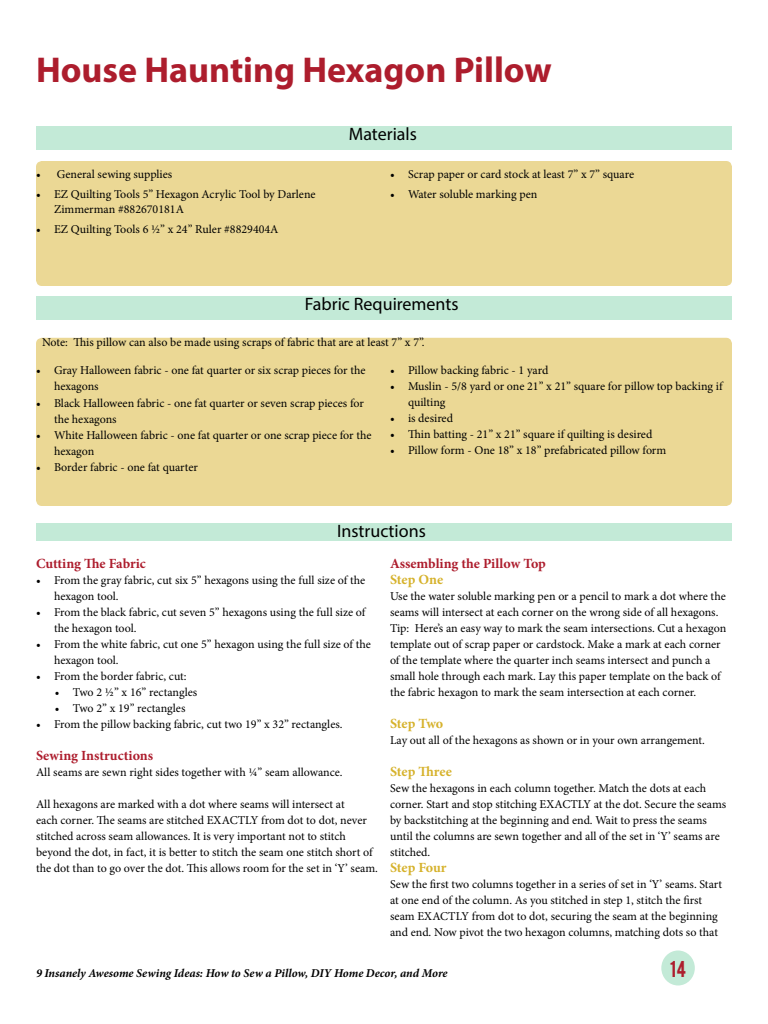
<style>
.page{position:relative;width:768px;height:1024px;background:#fff}
.page>*{position:absolute;margin:0;border:0;box-sizing:border-box;transform-origin:0 0}
.t1{font:700 36px "Myriad Pro";color:#ad1d2d}
.t2{font:18px "Myriad Pro";color:#000}
.t3{font:18px "Bebas";color:#ad1d2d}
.t4{font:700 14px "Minion Pro";letter-spacing:-.005em;color:#ad1d2d}
.t5{font:700 14px "Minion Pro";letter-spacing:-.01em;color:#d6b22c}
.t6{font:12px/16px "Minion Pro";letter-spacing:-.005em;color:#000}
.t7{font:italic 700 12px "Minion Pro";letter-spacing:-.005em;color:#000}
</style>
<div class="page">
<div style="left:661px;top:951px;width:34px;height:34px;background:#c3ead7;border-radius:50%"></div>
<div style="left:36px;top:161px;width:696px;height:125px;background:#ebd895;border-radius:6px"></div>
<div style="left:36px;top:127px;width:696px;height:23px;background:#c3ead7"></div>
<div style="left:36px;top:297px;width:696px;height:23px;background:#c3ead7"></div>
<div style="left:36px;top:338px;width:696px;height:168px;background:#ebd895;border-radius:6px"></div>
<div style="left:36px;top:523px;width:696px;height:18px;background:#c3ead7"></div>
<h1 class="t1" style="left:36px;top:46px;width:517px">House Haunting Hexagon Pillow</h1>
<p class="t6" style="left:36px;top:166px;width:138px">• General sewing supplies</p>
<p class="t6" style="left:54px;top:187px;width:263px;line-height:14.4px;text-indent:-18px">• EZ Quilting Tools 5” Hexagon Acrylic Tool by Darlene<br>Zimmerman #882670181A</p>
<p class="t6" style="left:36px;top:221px;width:244px">• EZ Quilting Tools 6 ½” x 24” Ruler #8829404A</p>
<h2 class="t2" style="left:349px;top:123px;width:70px">Materials</h2>
<p class="t6" style="left:390px;top:166px;width:246px">• Scrap paper or card stock at least 7” x 7” square</p>
<p class="t6" style="left:390px;top:186px;width:149px">• Water soluble marking pen</p>
<h2 class="t2" style="left:305px;top:293px;width:155px">Fabric Requirements</h2>
<p class="t6" style="left:42px;top:335px;width:384px">Note: This pillow can also be made using scraps of fabric that are at least 7” x 7”.</p>
<p class="t6" style="left:54px;top:362px;width:313px;text-indent:-18px">• Gray Halloween fabric - one fat quarter or six scrap pieces for the hexagons</p>
<p class="t6" style="left:54px;top:395px;width:311px;text-indent:-18px">• Black Halloween fabric - one fat quarter or seven scrap pieces for the hexagons</p>
<p class="t6" style="left:54px;top:427px;width:319px;text-indent:-18px">• White Halloween fabric - one fat quarter or one scrap piece for the hexagon</p>
<p class="t6" style="left:36px;top:459px;width:163px">• Border fabric - one fat quarter</p>
<p class="t6" style="left:390px;top:362px;width:160px">• Pillow backing fabric - 1 yard</p>
<p class="t6" style="left:408px;top:378px;width:316px;text-indent:-18px">• Muslin - 5/8 yard or one 21” x 21” square for pillow top backing if quilting</p>
<p class="t6" style="left:390px;top:410px;width:65px">• is desired</p>
<p class="t6" style="left:390px;top:426px;width:264px">• Thin batting - 21” x 21” square if quilting is desired</p>
<p class="t6" style="left:390px;top:442px;width:278px">• Pillow form - One 18” x 18” prefabricated pillow form</p>
<h2 class="t2" style="left:337px;top:520px;width:90px">Instructions</h2>
<p class="t4" style="left:36px;top:554px;width:111px">Cutting The Fabric</p>
<p class="t6" style="left:54px;top:572px;width:313px;text-indent:-18px">• From the gray fabric, cut six 5” hexagons using the full size of the hexagon tool.</p>
<p class="t6" style="left:54px;top:604px;width:313px;text-indent:-18px">• From the black fabric, cut seven 5” hexagons using the full size of the hexagon tool.</p>
<p class="t6" style="left:54px;top:636px;width:319px;text-indent:-18px">• From the white fabric, cut one 5” hexagon using the full size of the hexagon tool.</p>
<p class="t6" style="left:36px;top:668px;width:152px">• From the border fabric, cut:</p>
<p class="t6" style="left:55px;top:684px;width:144px">• Two 2 ½” x 16” rectangles</p>
<p class="t6" style="left:55px;top:700px;width:132px">• Two 2” x 19” rectangles</p>
<p class="t6" style="left:36px;top:716px;width:308px">• From the pillow backing fabric, cut two 19” x 32” rectangles.</p>
<p class="t4" style="left:36px;top:746px;width:119px">Sewing Instructions</p>
<p class="t6" style="left:36px;top:764px;width:308px">All seams are sewn right sides together with ¼” seam allowance.</p>
<p class="t6" style="left:36px;top:796px;width:343px">All hexagons are marked with a dot where seams will intersect at<br>each corner. The seams are stitched EXACTLY from dot to dot, never stitched across seam allowances. It is very important not to stitch beyond the dot, in fact, it is better to stitch the seam one stitch short of the dot than to go over the dot. This allows room for the set in ‘Y’ seam.</p>
<p class="t4" style="left:390px;top:554px;width:157px">Assembling the Pillow Top</p>
<p class="t5" style="left:390px;top:570px;width:55px">Step One</p>
<p class="t6" style="left:390px;top:588px;width:338px">Use the water soluble marking pen or a pencil to mark a dot where the seams will intersect at each corner on the wrong side of all hexagons.<br>Tip: Here’s an easy way to mark the seam intersections. Cut a hexagon template out of scrap paper or cardstock. Make a mark at each corner of the template where the quarter inch seams intersect and punch a small hole through each mark. Lay this paper template on the back of the fabric hexagon to mark the seam intersection at each corner.</p>
<p class="t5" style="left:390px;top:714px;width:55px">Step Two</p>
<p class="t6" style="left:390px;top:732px;width:316px">Lay out all of the hexagons as shown or in your own arrangement.</p>
<p class="t5" style="left:390px;top:762px;width:63px">Step Three</p>
<p class="t6" style="left:390px;top:780px;width:338px">Sew the hexagons in each column together. Match the dots at each corner. Start and stop stitching EXACTLY at the dot. Secure the seams by backstitching at the beginning and end. Wait to press the seams until the columns are sewn together and all of the set in ‘Y’ seams are stitched.</p>
<p class="t5" style="left:390px;top:858px;width:58px">Step Four</p>
<p class="t6" style="left:390px;top:876px;width:334px">Sew the first two columns together in a series of set in ‘Y’ seams. Start at one end of the column. As you stitched in step 1, stitch the first seam EXACTLY from dot to dot, securing the seam at the beginning and end. Now pivot the two hexagon columns, matching dots so that</p>
<p class="t7" style="left:36px;top:964px;width:413px">9 Insanely Awesome Sewing Ideas: How to Sew a Pillow, DIY Home Decor, and More</p>
<h2 class="t3" style="left:670px;top:956px;width:18px">14</h2>
</div>
